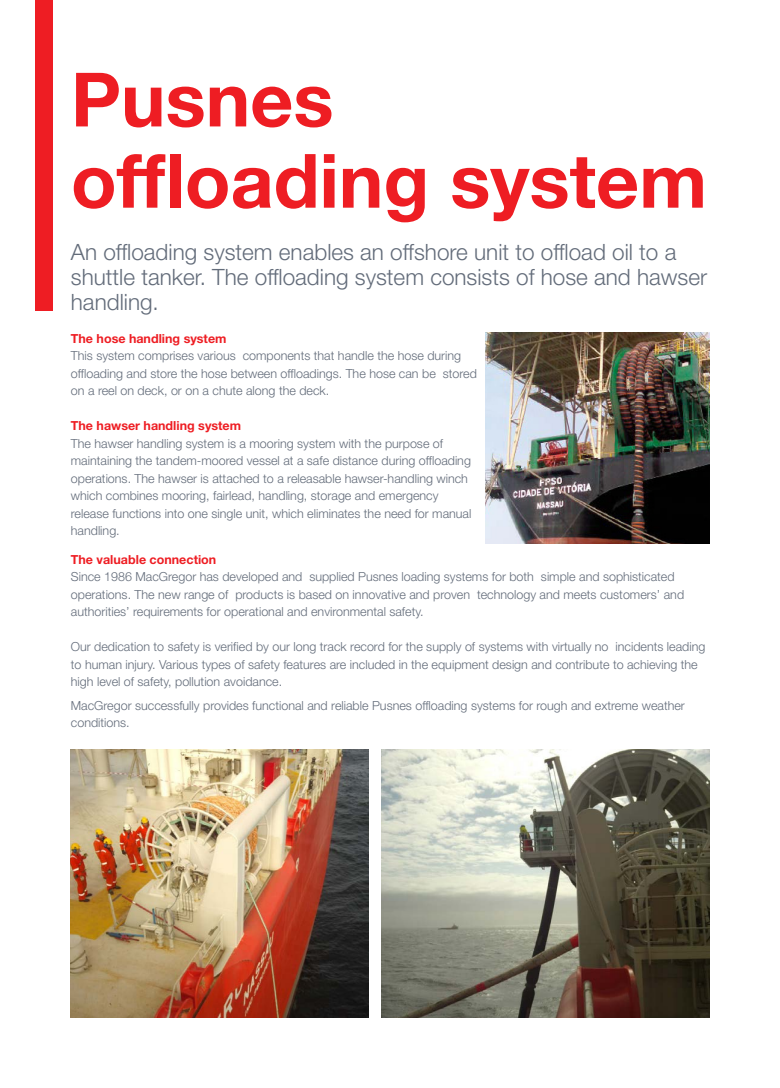
<style>
.page{position:relative;width:780px;height:1088px;background:#fff}
.page>*{position:absolute;margin:0;border:0;box-sizing:border-box;transform-origin:0 0}
.t1{font:700 75px/81.2px "Helvetica Neue";color:#ee1d23}
.t2{font:300 22.5px/25px "Helvetica Neue";color:#636c7a}
.t3{font:300 12.5px/17.5px "Helvetica Neue";color:#636c7a}
.t4{font:700 12.5px "Helvetica Neue";color:#ee1d23}
</style>
<div class="page">
<img style="left:485px;top:333px;width:224px;height:210px">
<div style="left:35px;top:0;width:18px;height:311px;background:#ee1d23"></div>
<img style="left:71px;top:749px;width:297px;height:268px">
<img style="left:381px;top:749px;width:328px;height:268px">
<h1 class="t1" style="left:71px;top:57px;width:637px">Pusnes offloading system</h1>
<h2 class="t2" style="left:71px;top:239px;width:637px">An offloading system enables an offshore unit to offload oil to a shuttle tanker. The offloading system consists of hose and hawser handling.</h2>
<p class="t4" style="left:71px;top:330px;width:157px">The hose handling system</p>
<p class="t3" style="left:71px;top:347px;width:407px">This system comprises various components that handle the hose during offloading and store the hose between offloadings. The hose can be stored on a reel on deck, or on a chute along the deck.</p>
<p class="t4" style="left:71px;top:418px;width:172px">The hawser handling system</p>
<p class="t3" style="left:71px;top:434px;width:402px">The hawser handling system is a mooring system with the purpose of maintaining the tandem-moored vessel at a safe distance during offloading operations. The hawser is attached to a releasable hawser-handling winch which combines mooring, fairlead, handling, storage and emergency release functions into one single unit, which eliminates the need for manual handling.</p>
<p class="t4" style="left:71px;top:551px;width:147px">The valuable connection</p>
<p class="t3" style="left:71px;top:568px;width:614px">Since 1986 MacGregor has developed and supplied Pusnes loading systems for both simple and sophisticated operations. The new range of products is based on innovative and proven technology and meets customers’ and authorities’ requirements for operational and environmental safety.</p>
<p class="t3" style="left:71px;top:638px;width:636px">Our dedication to safety is verified by our long track record for the supply of systems with virtually no incidents leading to human injury. Various types of safety features are included in the equipment design and contribute to achieving the high level of safety, pollution avoidance.</p>
<p class="t3" style="left:71px;top:696px;width:615px">MacGregor successfully provides functional and reliable Pusnes offloading systems for rough and extreme weather conditions.</p>
</div>
